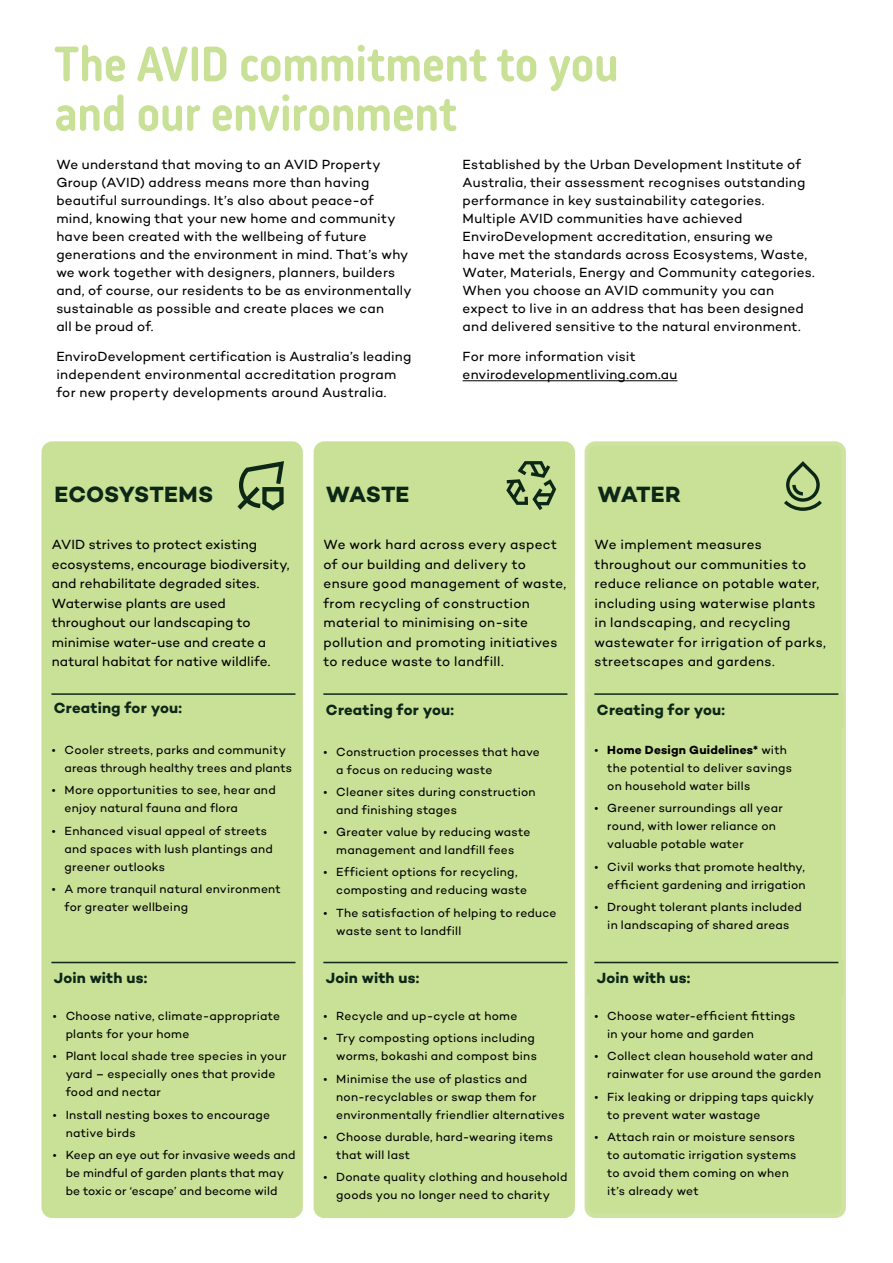
<style>
.page{position:relative;width:893px;height:1263px;background:#fff}
.page>*{position:absolute;margin:0;border:0;box-sizing:border-box;transform-origin:0 0}
.t1{font:700 51px/49.5px "Korb";letter-spacing:-.03em;color:#c9e097}
.t2{font:700 22.5px "Campton";color:#0d2717}
.t3{font:700 15px "Campton";letter-spacing:.01em;color:#0d2717}
.t4{font:13.5px/18px "Campton";letter-spacing:.015em;color:#000}
.t5{font:12px/18px "Campton";letter-spacing:.02em;color:#000}
.s1{font-weight:700}
</style>
<div class="page">
<div style="left:587px;top:444px;width:257px;height:772px;background:#c9e097;border-radius:9px"></div>
<div style="left:585px;top:441px;width:261px;height:777px;border:4px solid #cfe3a1;border-radius:9px"></div>
<div style="left:316px;top:444px;width:257px;height:772px;background:#c9e097;border-radius:9px"></div>
<div style="left:314px;top:441px;width:261px;height:777px;border:4px solid #c9e097;border-radius:9px"></div>
<hr style="left:463px;top:380px;width:214px;height:1px;background:#000">
<div style="left:316px;top:960px;width:257px;height:36px;border:2px solid #c9e097"></div>
<div style="left:587px;top:960px;width:256px;height:36px;border:2px solid #c9e097"></div>
<div style="left:44px;top:444px;width:257px;height:772px;background:#c9e097;border-radius:9px"></div>
<div style="left:41px;top:441px;width:262px;height:777px;border:4px solid #c9e097;border-radius:9px"></div>
<svg style="left:237px;top:461px;width:47px;height:50px"></svg>
<div style="left:44px;top:960px;width:256px;height:36px;border:2px solid #c9e097"></div>
<svg style="left:506px;top:461px;width:50px;height:49px"></svg>
<svg style="left:784px;top:461px;width:38px;height:50px"></svg>
<hr style="left:51px;top:693px;width:244px;height:2px;background:#0d2717">
<hr style="left:51px;top:962px;width:244px;height:1px;background:#0d2717">
<hr style="left:323px;top:693px;width:244px;height:2px;background:#0d2717">
<hr style="left:323px;top:962px;width:244px;height:1px;background:#0d2717">
<hr style="left:594px;top:693px;width:244px;height:2px;background:#0d2717">
<hr style="left:594px;top:962px;width:244px;height:1px;background:#0d2717">
<h1 class="t1" style="left:54px;top:39px;width:567px">The AVID commitment to you and our environment</h1>
<p class="t4" style="left:56px;top:155px;width:357px">We understand that moving to an AVID Property Group (AVID) address means more than having beautiful surroundings. It’s also about peace-of mind, knowing that your new home and community have been created with the wellbeing of future generations and the environment in mind. That’s why we work together with designers, planners, builders and, of course, our residents to be as environmentally sustainable as possible and create places we can<br>all be proud of.</p>
<p class="t4" style="left:56px;top:347px;width:357px">EnviroDevelopment certification is Australia’s leading independent environmental accreditation program for new property developments around Australia.</p>
<p class="t4" style="left:463px;top:155px;width:354px">Established by the Urban Development Institute of Australia, their assessment recognises outstanding performance in key sustainability categories.<br>Multiple AVID communities have achieved EnviroDevelopment accreditation, ensuring we<br>have met the standards across Ecosystems, Waste, Water, Materials, Energy and Community categories.<br>When you choose an AVID community you can expect to live in an address that has been designed and delivered sensitive to the natural environment.</p>
<p class="t4" style="left:463px;top:347px;width:216px">For more information visit envirodevelopmentliving.com.au</p>
<h2 class="t2" style="left:55px;top:480px;width:160px">ECOSYSTEMS</h2>
<p class="t4" style="left:52px;top:534px;width:239px;line-height:19.5px">AVID strives to protect existing ecosystems, encourage biodiversity, and rehabilitate degraded sites.<br>Waterwise plants are used throughout our landscaping to minimise water-use and create a natural habitat for native wildlife.</p>
<p class="t3" style="left:54px;top:699px;width:130px">Creating for you:</p>
<p class="t5" style="left:65px;top:741px;width:229px;text-indent:-13px">• Cooler streets, parks and community areas through healthy trees and plants</p>
<p class="t5" style="left:65px;top:781px;width:213px;text-indent:-13px">• More opportunities to see, hear and enjoy natural fauna and flora</p>
<p class="t5" style="left:65px;top:821px;width:210px;text-indent:-13px">• Enhanced visual appeal of streets and spaces with lush plantings and greener outlooks</p>
<p class="t5" style="left:65px;top:879px;width:218px;text-indent:-13px">• A more tranquil natural environment for greater wellbeing</p>
<p class="t3" style="left:54px;top:968px;width:95px">Join with us:</p>
<p class="t5" style="left:66px;top:1007px;width:216px;text-indent:-13px">• Choose native, climate-appropriate plants for your home</p>
<p class="t5" style="left:66px;top:1047px;width:222px;text-indent:-13px">• Plant local shade tree species in your yard – especially ones that provide food and nectar</p>
<p class="t5" style="left:66px;top:1105px;width:206px;text-indent:-13px">• Install nesting boxes to encourage native birds</p>
<p class="t5" style="left:53px;top:1145px;width:244px;text-align:center">• Keep an eye out for invasive weeds and be mindful of garden plants that may<br>be toxic or ‘escape’ and become wild</p>
<h2 class="t2" style="left:326px;top:480px;width:85px">WASTE</h2>
<h2 class="t2" style="left:598px;top:480px;width:85px">WATER</h2>
<p class="t4" style="left:323px;top:534px;width:244px;line-height:19.5px">We work hard across every aspect of our building and delivery to ensure good management of waste, from recycling of construction material to minimising on-site pollution and promoting initiatives to reduce waste to landfill.</p>
<p class="t4" style="left:594px;top:534px;width:233px;line-height:19.5px">We implement measures throughout our communities to reduce reliance on potable water, including using waterwise plants in landscaping, and recycling wastewater for irrigation of parks, streetscapes and gardens.</p>
<p class="t3" style="left:326px;top:700px;width:130px">Creating for you:</p>
<p class="t3" style="left:597px;top:700px;width:130px">Creating for you:</p>
<p class="t5" style="left:336px;top:742px;width:205px;text-indent:-13px">• Construction processes that have a focus on reducing waste</p>
<p class="t5" style="left:336px;top:782px;width:201px;text-indent:-13px">• Cleaner sites during construction and finishing stages</p>
<p class="t5" style="left:323px;top:823px;width:208px;text-align:center">• Greater value by reducing waste management and landfill fees</p>
<p class="t5" style="left:336px;top:863px;width:192px;text-indent:-13px">• Efficient options for recycling, composting and reducing waste</p>
<p class="t5" style="left:336px;top:903px;width:222px;text-indent:-13px">• The satisfaction of helping to reduce waste sent to landfill</p>
<p class="t5" style="left:607px;top:741px;width:186px;text-indent:-13px">• <span class="s1">Home Design Guidelines*</span> with the potential to deliver savings on household water bills</p>
<p class="t5" style="left:607px;top:799px;width:177px;text-indent:-13px">• Greener surroundings all year round, with lower reliance on valuable potable water</p>
<p class="t5" style="left:594px;top:857px;width:213px;text-align:right">• Civil works that promote healthy, efficient gardening and irrigation</p>
<p class="t5" style="left:594px;top:897px;width:209px;text-align:center">• Drought tolerant plants included in landscaping of shared areas</p>
<p class="t3" style="left:326px;top:968px;width:95px">Join with us:</p>
<p class="t3" style="left:597px;top:968px;width:95px">Join with us:</p>
<p class="t5" style="left:323px;top:1007px;width:195px">• Recycle and up-cycle at home</p>
<p class="t5" style="left:323px;top:1029px;width:215px;text-align:right">• Try composting options including worms, bokashi and compost bins</p>
<p class="t5" style="left:336px;top:1069px;width:230px;text-indent:-13px">• Minimise the use of plastics and non-recyclables or swap them for environmentally friendlier alternatives</p>
<p class="t5" style="left:336px;top:1127px;width:218px;text-indent:-13px">• Choose durable, hard-wearing items that will last</p>
<p class="t5" style="left:323px;top:1168px;width:245px;text-align:center">• Donate quality clothing and household goods you no longer need to charity</p>
<p class="t5" style="left:607px;top:1007px;width:190px;text-indent:-13px">• Choose water-efficient fittings in your home and garden</p>
<p class="t5" style="left:607px;top:1047px;width:215px;text-indent:-13px">• Collect clean household water and rainwater for use around the garden</p>
<p class="t5" style="left:607px;top:1087px;width:208px;text-indent:-13px">• Fix leaking or dripping taps quickly to prevent water wastage</p>
<p class="t5" style="left:607px;top:1127px;width:191px;text-indent:-13px">• Attach rain or moisture sensors to automatic irrigation systems to avoid them coming on when it’s already wet</p>
</div>
